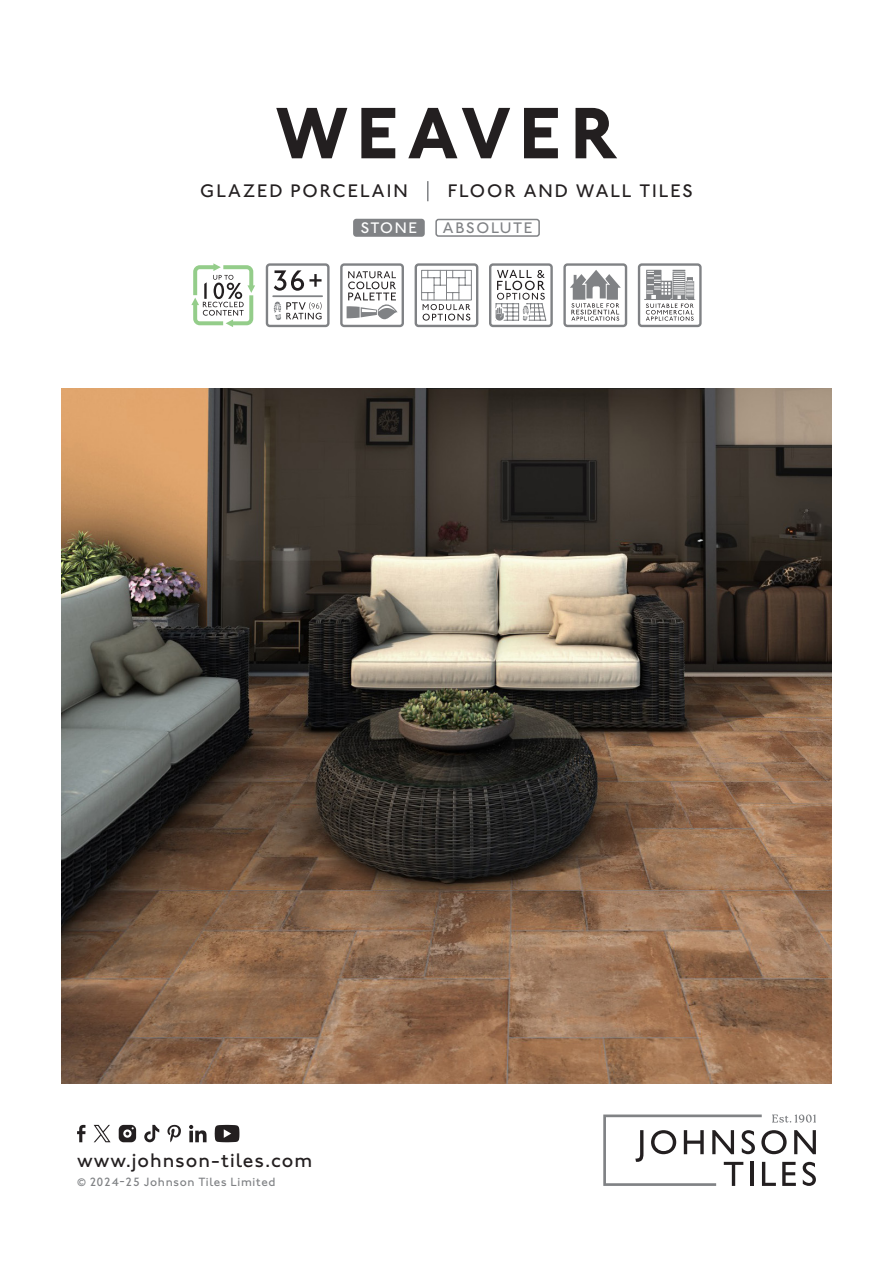
<style>
.page{position:relative;width:893px;height:1263px;background:#fff}
.page>*{position:absolute;margin:0;border:0;box-sizing:border-box;transform-origin:0 0}
.t1{font:700 75px "Johnston ITC Std";letter-spacing:.095em;color:#231f20}
.t2{font:500 20.25px "Johnston ITC Std";letter-spacing:.05em;color:#231f20}
.t3{font:500 18.75px "Johnston ITC Std";letter-spacing:.11em;color:#231f20}
.t4{font:500 15.75px "Johnston ITC Std";letter-spacing:.1em;color:#808285}
.t5{font:500 15.75px "Johnston ITC Std";letter-spacing:.085em;color:#fff}
.t6{font:500 12.3px "Johnston ITC Std";letter-spacing:.05em;color:#808285}
</style>
<div class="page">
<svg style="left:603px;top:1114px;width:213px;height:72px"></svg>
<svg style="left:77px;top:1125px;width:9px;height:17px"></svg>
<svg style="left:167px;top:1125px;width:14px;height:17px"></svg>
<svg style="left:189px;top:1125px;width:18px;height:17px"></svg>
<svg style="left:215px;top:1125px;width:24px;height:17px"></svg>
<svg style="left:119px;top:1125px;width:17px;height:17px"></svg>
<svg style="left:144px;top:1125px;width:15px;height:17px"></svg>
<svg style="left:94px;top:1125px;width:17px;height:17px"></svg>
<hr style="left:427px;top:181px;width:2px;height:20px;background:#808285">
<div style="left:435px;top:219px;width:105px;height:18px;border:2px solid #808285;border-radius:2px"></div>
<div style="left:266px;top:263px;width:64px;height:64px;border:2px solid #808285;border-radius:3px"></div>
<svg style="left:274px;top:270px;width:48px;height:21px"></svg>
<hr style="left:273px;top:295px;width:49px;height:2px;background:#808285">
<svg style="left:274px;top:302px;width:48px;height:18px"></svg>
<div style="left:340px;top:263px;width:64px;height:64px;border:2px solid #808285;border-radius:3px"></div>
<svg style="left:347px;top:271px;width:51px;height:56px"></svg>
<div style="left:489px;top:263px;width:64px;height:64px;border:2px solid #808285;border-radius:3px"></div>
<svg style="left:491px;top:270px;width:56px;height:57px"></svg>
<svg style="left:191px;top:263px;width:64px;height:64px"></svg>
<div style="left:563px;top:263px;width:64px;height:64px;border:2px solid #808285;border-radius:3px"></div>
<svg style="left:570px;top:270px;width:51px;height:51px"></svg>
<div style="left:638px;top:263px;width:64px;height:64px;border:2px solid #808285;border-radius:3px"></div>
<svg style="left:644px;top:270px;width:51px;height:51px"></svg>
<div style="left:415px;top:263px;width:63px;height:64px;border:2px solid #808285;border-radius:3px"></div>
<div style="left:421px;top:270px;width:51px;height:30px;border:1px solid #808285"></div>
<svg style="left:422px;top:270px;width:49px;height:51px"></svg>
<img style="left:62px;top:389px;width:769px;height:695px">
<div style="left:353px;top:219px;width:72px;height:18px;background:#808285;border-radius:3px"></div>
<p class="t1" style="left:275px;top:88px;width:344px">WEAVER</p>
<p class="t3" style="left:200px;top:180px;width:209px">GLAZED PORCELAIN</p>
<p class="t3" style="left:448px;top:180px;width:246px">FLOOR AND WALL TILES</p>
<p class="t5" style="left:361px;top:218px;width:58px">STONE</p>
<p class="t4" style="left:443px;top:218px;width:91px">ABSOLUTE</p>
<p class="t2" style="left:77px;top:1148px;width:237px">www.johnson-tiles.com</p>
<p class="t6" style="left:77px;top:1174px;width:200px">© 2024-25 Johnson Tiles Limited</p>
</div>
